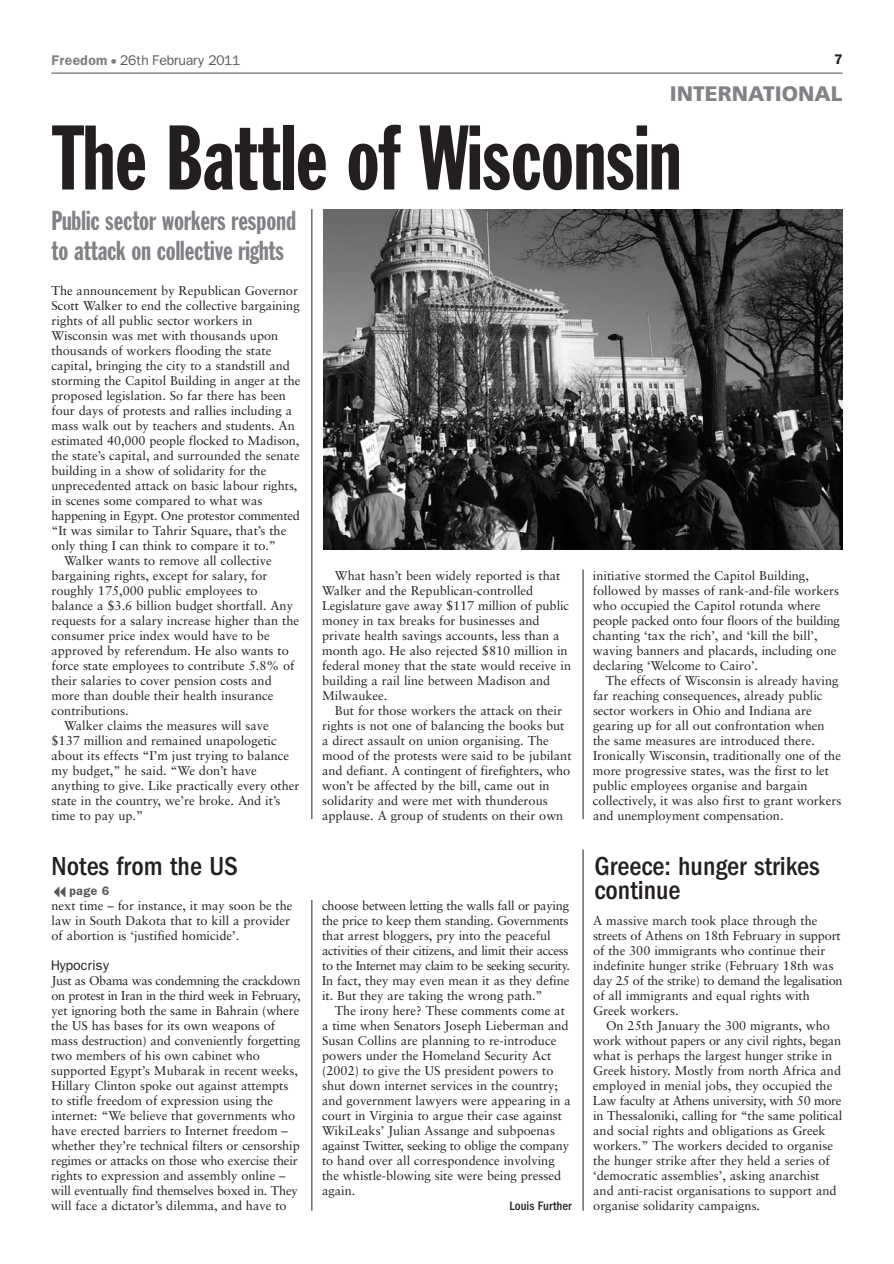
<style>
.page{position:relative;width:894px;height:1264px;background:#fff}
.page>*{position:absolute;margin:0;border:0;box-sizing:border-box;transform-origin:0 0}
.t1{font:90px "Franklin Gothic Extra Cond";color:#231f20}
.t2{font:27px/30px "Franklin Gothic Extra Cond";color:#808285}
.t3{font:500 condensed 27px/24px "Franklin Gothic";color:#231f20}
.t4{font:900 21px "Frutiger";color:#808285}
.t5{font:12.75px/15px "Sabon";color:#231f20}
.t6{font:12.75px "Sabon";letter-spacing:-.02em;color:#231f20}
.t7{font:500 condensed 12.75px "Franklin Gothic";color:#231f20}
.t8{font:12px "Franklin";color:#57585a}
.t9{font:12px "Franklin";color:#231f20}
.t10{font:12px "Franklin Demi";color:#231f20}
.t11{font:10.5px "Franklin Demi";color:#57585a}
.s1{font-family:"Franklin Demi";color:#808285}
.s2{color:#808285}
</style>
<div class="page">
<hr style="left:52px;top:73px;width:790px;height:1px;background:#808285">
<hr style="left:311px;top:209px;width:1px;height:610px;background:#231f20">
<hr style="left:311px;top:900px;width:1px;height:311px;background:#231f20">
<hr style="left:583px;top:849px;width:1px;height:362px;background:#231f20">
<img style="left:323px;top:209px;width:519px;height:340px">
<hr style="left:583px;top:570px;width:1px;height:249px;background:#231f20">
<p class="t8" style="left:52px;top:54px;width:190px"><span class="s1">Freedom</span> <span class="s2">•</span> 26th February 2011</p>
<p class="t10" style="left:834px;top:53px;width:10px">7</p>
<h3 class="t4" style="left:670px;top:86px;width:174px">INTERNATIONAL</h3>
<h1 class="t1" style="left:53px;top:125px;width:630px">The Battle of Wisconsin</h1>
<h2 class="t2" style="left:51px;top:207px;width:246px">Public sector workers respond to attack on collective rights</h2>
<p class="t5" style="left:52px;top:284px;width:248px">The announcement by Republican Governor</p>
<p class="t5" style="left:52px;top:299px;width:250px">Scott Walker to end the collective bargaining</p>
<p class="t5" style="left:52px;top:314px;width:203px">rights of all public sector workers in</p>
<p class="t5" style="left:52px;top:329px;width:228px">Wisconsin was met with thousands upon</p>
<p class="t5" style="left:52px;top:344px;width:221px">thousands of workers flooding the state</p>
<p class="t5" style="left:52px;top:359px;width:240px">capital, bringing the city to a standstill and</p>
<p class="t5" style="left:52px;top:374px;width:250px">storming the Capitol Building in anger at the</p>
<p class="t5" style="left:52px;top:389px;width:236px">proposed legislation. So far there has been</p>
<p class="t5" style="left:52px;top:404px;width:242px">four days of protests and rallies including a</p>
<p class="t5" style="left:52px;top:419px;width:245px">mass walk out by teachers and students. An</p>
<p class="t5" style="left:52px;top:434px;width:249px">estimated 40,000 people flocked to Madison,</p>
<p class="t5" style="left:51px;top:449px;width:250px">the state’s capital, and surrounded the senate</p>
<p class="t5" style="left:51px;top:464px;width:217px">building in a show of solidarity for the</p>
<p class="t5" style="left:51px;top:479px;width:248px">unprecedented attack on basic labour rights,</p>
<p class="t5" style="left:51px;top:494px;width:213px">in scenes some compared to what was</p>
<p class="t6" style="left:51px;top:510px;width:250px">happening in Egypt. One protestor commented</p>
<p class="t5" style="left:52px;top:524px;width:236px">“It was similar to Tahrir Square, that’s the</p>
<p class="t5" style="left:52px;top:539px;width:226px">only thing I can think to compare it to.”</p>
<p class="t5" style="left:64px;top:554px;width:209px">Walker wants to remove all collective</p>
<p class="t5" style="left:52px;top:569px;width:217px">bargaining rights, except for salary, for</p>
<p class="t5" style="left:52px;top:584px;width:208px">roughly 175,000 public employees to</p>
<p class="t5" style="left:52px;top:599px;width:243px">balance a $3.6 billion budget shortfall. Any</p>
<p class="t5" style="left:52px;top:614px;width:249px">requests for a salary increase higher than the</p>
<p class="t5" style="left:52px;top:629px;width:220px">consumer price index would have to be</p>
<p class="t5" style="left:52px;top:644px;width:239px">approved by referendum. He also wants to</p>
<p class="t5" style="left:52px;top:659px;width:244px">force state employees to contribute 5.8% of</p>
<p class="t5" style="left:52px;top:674px;width:222px">their salaries to cover pension costs and</p>
<p class="t5" style="left:52px;top:689px;width:224px">more than double their health insurance</p>
<p class="t5" style="left:52px;top:704px;width:79px">contributions.</p>
<p class="t5" style="left:64px;top:719px;width:206px">Walker claims the measures will save</p>
<p class="t5" style="left:52px;top:734px;width:227px">$137 million and remained unapologetic</p>
<p class="t5" style="left:52px;top:749px;width:239px">about its effects “I’m just trying to balance</p>
<p class="t5" style="left:52px;top:764px;width:207px">my budget,” he said. “We don’t have</p>
<p class="t5" style="left:52px;top:779px;width:249px">anything to give. Like practically every other</p>
<p class="t5" style="left:51px;top:794px;width:231px">state in the country, we’re broke. And it’s</p>
<p class="t5" style="left:51px;top:809px;width:93px">time to pay up.”</p>
<h2 class="t3" style="left:52px;top:854px;width:188px">Notes from the US</h2>
<p class="t11" style="left:70px;top:885px;width:41px">page 6</p>
<p class="t5" style="left:51px;top:899px;width:243px">next time – for instance, it may soon be the law in South Dakota that to kill a provider of abortion is ‘justified homicide’.</p>
<p class="t9" style="left:52px;top:958px;width:59px">Hypocrisy</p>
<p class="t5" style="left:51px;top:974px;width:251px">Just as Obama was condemning the crackdown on protest in Iran in the third week in February, yet ignoring both the same in Bahrain (where the US has bases for its own weapons of mass destruction) and conveniently forgetting two members of his own cabinet who supported Egypt’s Mubarak in recent weeks, Hillary Clinton spoke out against attempts to stifle freedom of expression using the internet: “We believe that governments who have erected barriers to Internet freedom – whether they’re technical filters or censorship regimes or attacks on those who exercise their rights to expression and assembly online – will eventually find themselves boxed in. They will face a dictator’s dilemma, and have to</p>
<p class="t5" style="left:322px;top:569px;width:250px;text-indent:13px">What hasn’t been widely reported is that Walker and the Republican-controlled Legislature gave away $117 million of public money in tax breaks for businesses and private health savings accounts, less than a month ago. He also rejected $810 million in federal money that the state would receive in building a rail line between Madison and Milwaukee.</p>
<p class="t5" style="left:322px;top:704px;width:251px;text-indent:13px">But for those workers the attack on their rights is not one of balancing the books but a direct assault on union organising. The mood of the protests were said to be jubilant and defiant. A contingent of firefighters, who won’t be affected by the bill, came out in solidarity and were met with thunderous applause. A group of students on their own</p>
<p class="t5" style="left:322px;top:899px;width:250px">choose between letting the walls fall or paying the price to keep them standing. Governments that arrest bloggers, pry into the peaceful activities of their citizens, and limit their access to the Internet may claim to be seeking security.<br>In fact, they may even mean it as they define it. But they are taking the wrong path.”</p>
<p class="t5" style="left:322px;top:1004px;width:250px;text-indent:13px">The irony here? These comments come at a time when Senators Joseph Lieberman and Susan Collins are planning to re-introduce powers under the Homeland Security Act (2002) to give the US president powers to shut down internet services in the country; and government lawyers were appearing in a court in Virginia to argue their case against WikiLeaks’ Julian Assange and subpoenas against Twitter, seeking to oblige the company to hand over all correspondence involving the whistle-blowing site were being pressed again.</p>
<p class="t7" style="left:510px;top:1198px;width:64px">Louis Further</p>
<p class="t5" style="left:593px;top:569px;width:249px">initiative stormed the Capitol Building, followed by masses of rank-and-file workers who occupied the Capitol rotunda where people packed onto four floors of the building chanting ‘tax the rich’, and ‘kill the bill’, waving banners and placards, including one declaring ‘Welcome to Cairo’.</p>
<p class="t5" style="left:593px;top:674px;width:250px;text-indent:13px">The effects of Wisconsin is already having far reaching consequences, already public sector workers in Ohio and Indiana are gearing up for all out confrontation when the same measures are introduced there.<br>Ironically Wisconsin, traditionally one of the more progressive states, was the first to let public employees organise and bargain collectively, it was also first to grant workers and unemployment compensation.</p>
<h2 class="t3" style="left:594px;top:854px;width:227px">Greece: hunger strikes continue</h2>
<p class="t5" style="left:593px;top:914px;width:251px">A massive march took place through the streets of Athens on 18th February in support of the 300 immigrants who continue their indefinite hunger strike (February 18th was day 25 of the strike) to demand the legalisation of all immigrants and equal rights with Greek workers.</p>
<p class="t5" style="left:593px;top:1019px;width:251px;text-indent:13px">On 25th January the 300 migrants, who work without papers or any civil rights, began what is perhaps the largest hunger strike in Greek history. Mostly from north Africa and employed in menial jobs, they occupied the Law faculty at Athens university, with 50 more in Thessaloniki, calling for “the same political and social rights and obligations as Greek workers.” The workers decided to organise the hunger strike after they held a series of ‘democratic assemblies’, asking anarchist and anti-racist organisations to support and organise solidarity campaigns.</p>
</div>
